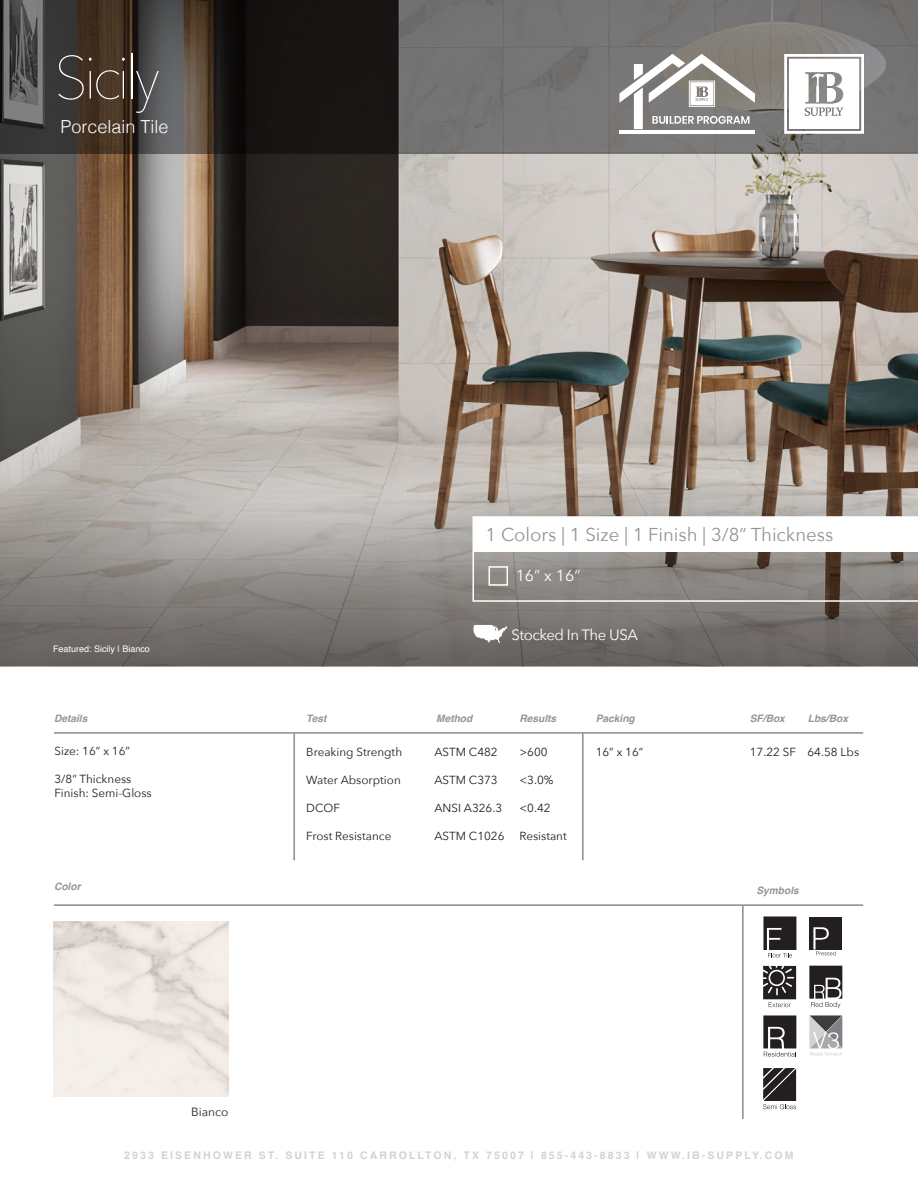
<style>
.page{position:relative;width:918px;height:1188px;background:#fff}
.page>*{position:absolute;margin:0;border:0;box-sizing:border-box;transform-origin:0 0}
.t1{font:200 59.55px "Avenir Next";letter-spacing:-.075em;color:#fff}
.Color_Text{font:18.6px "Avenir Next";color:#939598}
.t2{font:300 18px "Helvetica";color:#fff}
.Color_Text-2{font:15.9px "Avenir Next";color:#fff}
.Color_Text-3{font:15px "Avenir Next";letter-spacing:-.03em;color:#fff}
.COLOR_NAME{font:12px "Avenir Next";color:#231f20}
.t3{font:11.7px "Avenir Next";color:#231f20}
.t4{font:700 10.5px "Helvetica";letter-spacing:.2em;color:#d1d2d4}
.t5{font:italic 700 10.2px "Helvetica";color:#939598}
.captions{font:9px "Helvetica";color:#fff}
</style>
<div class="page">
<hr style="left:742px;top:906px;width:2px;height:213px;background:#939598">
<hr style="left:54px;top:904px;width:809px;height:2px;background:#939598">
<hr style="left:582px;top:733px;width:2px;height:127px;background:#939598">
<hr style="left:54px;top:732px;width:809px;height:2px;background:#939598">
<hr style="left:293px;top:733px;width:2px;height:127px;background:#939598">
<img style="left:0;top:154px;width:918px;height:329px">
<svg style="left:0;top:0;width:918px;height:154px;background:#54514f"></svg>
<svg style="left:0;top:483px;width:918px;height:183px;background:#8d8884"></svg>
<svg style="left:763px;top:966px;width:33px;height:41px"></svg>
<svg style="left:763px;top:916px;width:33px;height:41px"></svg>
<svg style="left:763px;top:1015px;width:33px;height:42px"></svg>
<div style="left:809px;top:917px;width:33px;height:33px;background:#231f20"></div>
<svg style="left:813px;top:927px;width:23px;height:28px"></svg>
<svg style="left:809px;top:1015px;width:33px;height:40px"></svg>
<svg style="left:763px;top:1068px;width:33px;height:41px"></svg>
<svg style="left:809px;top:966px;width:33px;height:42px"></svg>
<img style="left:54px;top:921px;width:175px;height:175px">
<svg style="left:472px;top:516px;width:446px;height:86px"></svg>
<svg style="left:473px;top:625px;width:34px;height:18px"></svg>
<svg style="left:784px;top:54px;width:80px;height:80px"></svg>
<hr style="left:619px;top:130px;width:136px;height:4px;background:#fff">
<svg style="left:619px;top:54px;width:136px;height:75px"></svg>
<div style="left:489px;top:566px;width:19px;height:20px;border:2px solid #fff"></div>
<p class="t1" style="left:54px;top:28px;width:108px">Sicily</p>
<p class="t2" style="left:60px;top:111px;width:110px">Porcelain Tile</p>
<p class="captions" style="left:53px;top:642px;width:98px">Featured: Sicily | Bianco</p>
<p class="Color_Text" style="left:486px;top:519px;width:349px">1 Colors | 1 Size | 1 Finish | 3/8” Thickness</p>
<p class="Color_Text-2" style="left:516px;top:562px;width:66px">16” x 16”</p>
<p class="Color_Text-3" style="left:512px;top:622px;width:128px">Stocked In The USA</p>
<p class="t5" style="left:54px;top:712px;width:35px">Details</p>
<p class="t5" style="left:596px;top:712px;width:41px">Packing</p>
<p class="t5" style="left:750px;top:712px;width:37px">SF/Box</p>
<p class="t5" style="left:808px;top:712px;width:42px">Lbs/Box</p>
<p class="t5" style="left:306px;top:712px;width:22px">Test</p>
<p class="t5" style="left:436px;top:712px;width:38px">Method</p>
<p class="t5" style="left:519px;top:712px;width:38px">Results</p>
<p class="t3" style="left:55px;top:741px;width:77px">Size: 16” x 16”</p>
<p class="t3" style="left:596px;top:742px;width:49px">16” x 16”</p>
<p class="t3" style="left:750px;top:742px;width:48px">17.22 SF</p>
<p class="t3" style="left:808px;top:742px;width:53px">64.58 Lbs</p>
<p class="t3" style="left:55px;top:769px;width:78px">3/8” Thickness</p>
<p class="t3" style="left:55px;top:783px;width:99px">Finish: Semi-Gloss</p>
<p class="t3" style="left:306px;top:742px;width:97px">Breaking Strength</p>
<p class="t3" style="left:306px;top:770px;width:96px">Water Absorption</p>
<p class="t3" style="left:306px;top:798px;width:35px">DCOF</p>
<p class="t3" style="left:306px;top:826px;width:87px">Frost Resistance</p>
<p class="t3" style="left:434px;top:742px;width:65px">ASTM C482</p>
<p class="t3" style="left:434px;top:770px;width:65px">ASTM C373</p>
<p class="t3" style="left:434px;top:798px;width:69px">ANSI A326.3</p>
<p class="t3" style="left:434px;top:826px;width:72px">ASTM C1026</p>
<p class="t3" style="left:520px;top:742px;width:30px">&gt;600</p>
<p class="t3" style="left:520px;top:770px;width:36px">&lt;3.0%</p>
<p class="t3" style="left:520px;top:798px;width:33px">&lt;0.42</p>
<p class="t3" style="left:520px;top:826px;width:49px">Resistant</p>
<p class="t5" style="left:54px;top:880px;width:28px">Color</p>
<p class="t5" style="left:756px;top:884px;width:44px">Symbols</p>
<p class="COLOR_NAME" style="left:191px;top:1101px;width:39px">Bianco</p>
<p class="t4" style="left:124px;top:1149px;width:671px">2933 EISENHOWER ST. SUITE 110 CARROLLTON, TX 75007 | 855-443-8833 | WWW.IB-SUPPLY.COM</p>
</div>
